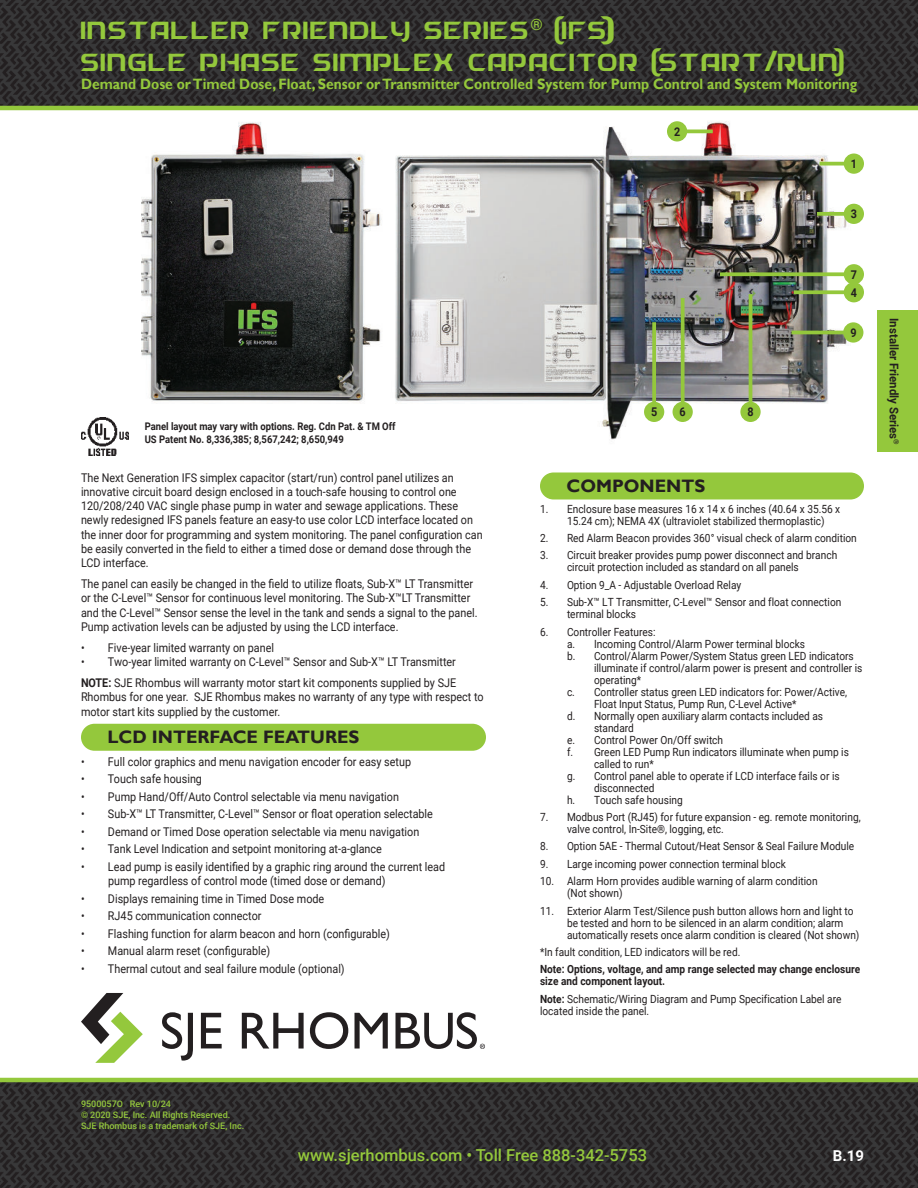
<style>
.page{position:relative;width:918px;height:1188px;background:#fff}
.page>*{position:absolute;margin:0;border:0;box-sizing:border-box;transform-origin:0 0}
.t1{font:27px/32.4px "HYDRO";letter-spacing:-.05em;color:#94c83c;scale:.75 1}
.t2{font:700 18px "Gill Sans";color:#231f20}
.t3{font:500 16.5px "Roboto";color:#94c83c}
.t4{font:700 15px "Gill Sans";color:#94c83c;scale:.92 1}
.t5{font:700 15px "Roboto";color:#fff}
.t6{font:12px/14.2px "Roboto";color:#231f20;scale:.9 1}
.t7{font:700 12px "Roboto";color:#231f20;scale:.95 1}
.t8{font:700 12px "Roboto";color:#231f20;scale:.9 1}
.t9{font:11.25px/12px "Roboto";color:#231f20;scale:.9 1}
.t10{font:700 11.25px/12px "Roboto";color:#231f20;scale:.9 1}
.t11{font:700 10.5px/12.6px "Roboto";color:#231f20;scale:.9 1}
.t12{font:500 9px/10.8px "Roboto";color:#94c83c}
.s1{font-weight:700}
</style>
<div class="page">
<img style="left:384px;top:110px;width:467px;height:330px">
<img style="left:0;top:1082px;width:918px;height:106px">
<img style="left:0;top:0;width:918px;height:106px">
<hr style="left:0;top:1078px;width:918px;height:4px;background:#94c83c">
<hr style="left:0;top:106px;width:918px;height:4px;background:#94c83c">
<svg style="left:162px;top:1012px;width:31px;height:49px"></svg>
<svg style="left:201px;top:1013px;width:21px;height:35px"></svg>
<svg style="left:242px;top:1013px;width:62px;height:36px"></svg>
<svg style="left:310px;top:1012px;width:38px;height:37px"></svg>
<svg style="left:355px;top:1013px;width:33px;height:36px"></svg>
<svg style="left:81px;top:993px;width:62px;height:70px"></svg>
<svg style="left:396px;top:1012px;width:89px;height:37px"></svg>
<img style="left:142px;top:118px;width:247px;height:286px">
<svg style="left:820px;top:162px;width:24px;height:4px"></svg>
<div style="left:844px;top:154px;width:20px;height:20px;background:#94c83c;border-radius:50%"></div>
<svg style="left:817px;top:212px;width:27px;height:4px"></svg>
<div style="left:844px;top:204px;width:20px;height:20px;background:#94c83c;border-radius:50%"></div>
<svg style="left:652px;top:322px;width:4px;height:80px"></svg>
<div style="left:644px;top:402px;width:20px;height:20px;background:#94c83c;border-radius:50%"></div>
<svg style="left:794px;top:290px;width:50px;height:4px"></svg>
<div style="left:844px;top:282px;width:20px;height:20px;background:#94c83c;border-radius:50%"></div>
<hr style="left:792px;top:331px;width:62px;height:3px;background:#94c83c">
<div style="left:843px;top:322px;width:20px;height:21px;background:#94c83c;border-radius:50%"></div>
<hr style="left:749px;top:294px;width:3px;height:112px;background:#94c83c">
<div style="left:740px;top:402px;width:21px;height:20px;background:#94c83c;border-radius:50%"></div>
<div style="left:540px;top:472px;width:324px;height:27px;background:#94c83c;border-radius:14px"></div>
<img style="left:81px;top:417px;width:47px;height:39px">
<div style="left:878px;top:310px;width:40px;height:142px;background:#94c83c"></div>
<div style="left:81px;top:724px;width:405px;height:27px;background:#94c83c;border-radius:14px"></div>
<hr style="left:680px;top:130px;width:33px;height:3px;background:#94c83c">
<div style="left:667px;top:121px;width:20px;height:21px;background:#94c83c;border-radius:50%"></div>
<svg style="left:681px;top:298px;width:4px;height:104px"></svg>
<div style="left:673px;top:402px;width:20px;height:20px;background:#94c83c;border-radius:50%"></div>
<svg style="left:720px;top:272px;width:124px;height:4px"></svg>
<div style="left:844px;top:264px;width:20px;height:20px;background:#94c83c;border-radius:50%"></div>
<h1 class="t1" style="left:81px;top:14px;width:1024px">INSTALLER FRIENDLY SERIES<sup>®</sup> (IFS)<br>SINGLE PHASE SIMPLEX CAPACITOR (START/RUN)</h1>
<p class="t4" style="left:81px;top:78px;width:845px">Demand Dose or Timed Dose, Float, Sensor or Transmitter Controlled System for Pump Control and System Monitoring</p>
<p class="t11" style="left:145px;top:421px;width:280px">Panel layout may vary with options. Reg. Cdn Pat. &amp; TM Off<br>US Patent No. 8,336,385; 8,567,242; 8,650,949</p>
<p class="t6" style="left:81px;top:471px;width:448px">The Next Generation IFS simplex capacitor (start/run) control panel utilizes an innovative circuit board design enclosed in a touch-safe housing to control one 120/208/240 VAC single phase pump in water and sewage applications. These newly redesigned IFS panels feature an easy-to use color LCD interface located on the inner door for programming and system monitoring. The panel configuration can be easily converted in the field to either a timed dose or demand dose through the LCD interface.</p>
<p class="t6" style="left:81px;top:576px;width:442px">The panel can easily be changed in the field to utilize floats, Sub-X™ LT Transmitter or the C-Level™ Sensor for continuous level monitoring. The Sub-X™LT Transmitter and the C-Level™ Sensor sense the level in the tank and sends a signal to the panel.<br>Pump activation levels can be adjusted by using the LCD interface.</p>
<p class="t6" style="left:81px;top:641px;width:216px">• Five-year limited warranty on panel</p>
<p class="t6" style="left:81px;top:652px;width:418px;line-height:21px">• Two-year limited warranty on C-Level™ Sensor and Sub-X™ LT Transmitter<br><span class="s1">NOTE:</span> SJE Rhombus will warranty motor start kit components supplied by SJE</p>
<p class="t6" style="left:81px;top:691px;width:449px">Rhombus for one year. SJE Rhombus makes no warranty of any type with respect to motor start kits supplied by the customer.</p>
<p class="t6" style="left:81px;top:755px;width:368px">• Full color graphics and menu navigation encoder for easy setup</p>
<p class="t6" style="left:81px;top:773px;width:136px">• Touch safe housing</p>
<p class="t6" style="left:81px;top:790px;width:355px">• Pump Hand/Off/Auto Control selectable via menu navigation</p>
<p class="t6" style="left:81px;top:807px;width:393px">• Sub-X™ LT Transmitter, C-Level™ Sensor or float operation selectable</p>
<p class="t6" style="left:81px;top:825px;width:377px">• Demand or Timed Dose operation selectable via menu navigation</p>
<p class="t6" style="left:81px;top:843px;width:336px">• Tank Level Indication and setpoint monitoring at-a-glance</p>
<p class="t6" style="left:108px;top:859px;width:376px;text-indent:-27px">• Lead pump is easily identified by a graphic ring around the current lead pump regardless of control mode (timed dose or demand)</p>
<p class="t6" style="left:81px;top:892px;width:272px">• Displays remaining time in Timed Dose mode</p>
<p class="t6" style="left:81px;top:910px;width:202px">• RJ45 communication connector</p>
<p class="t6" style="left:81px;top:926px;width:345px">• Flashing function for alarm beacon and horn (configurable)</p>
<p class="t6" style="left:81px;top:943px;width:212px">• Manual alarm reset (configurable)</p>
<p class="t6" style="left:81px;top:962px;width:295px">• Thermal cutout and seal failure module (optional)</p>
<h2 class="t2" style="left:108px;top:730px;width:253px">LCD INTERFACE FEATURES</h2>
<p class="t8" style="left:674px;top:126px;width:8px">2</p>
<p class="t8" style="left:651px;top:407px;width:8px">5</p>
<p class="t8" style="left:680px;top:407px;width:8px">6</p>
<h2 class="t2" style="left:567px;top:479px;width:140px">COMPONENTS</h2>
<p class="t8" style="left:748px;top:407px;width:8px">8</p>
<p class="t8" style="left:851px;top:159px;width:8px">1</p>
<p class="t8" style="left:851px;top:209px;width:8px">3</p>
<p class="t8" style="left:851px;top:269px;width:8px">7</p>
<p class="t8" style="left:851px;top:287px;width:8px">4</p>
<p class="t8" style="left:850px;top:328px;width:8px">9</p>
<p class="t9" style="left:567px;top:503px;width:305px;text-indent:-27px">1. Enclosure base measures 16 x 14 x 6 inches (40.64 x 35.56 x<br>15.24 cm); NEMA 4X (ultraviolet stabilized thermoplastic)</p>
<p class="t9" style="left:540px;top:533px;width:354px">2. Red Alarm Beacon provides 360° visual check of alarm condition</p>
<p class="t9" style="left:567px;top:550px;width:302px;text-indent:-27px">3. Circuit breaker provides pump power disconnect and branch circuit protection included as standard on all panels</p>
<p class="t9" style="left:540px;top:580px;width:225px">4. Option 9_A - Adjustable Overload Relay</p>
<p class="t9" style="left:567px;top:597px;width:306px;text-indent:-27px">5. Sub-X™ LT Transmitter, C-Level™ Sensor and float connection terminal blocks</p>
<p class="t9" style="left:540px;top:626px;width:130px">6. Controller Features:</p>
<p class="t9" style="left:567px;top:638px;width:266px">a. Incoming Control/Alarm Power terminal blocks</p>
<p class="t9" style="left:567px;top:650px;width:320px">b. Control/Alarm Power/System Status green LED indicators</p>
<p class="t9" style="left:594px;top:662px;width:300px">illuminate if control/alarm power is present and controller is</p>
<p class="t9" style="left:594px;top:674px;width:54px">operating*</p>
<p class="t9" style="left:567px;top:686px;width:313px">c. Controller status green LED indicators for: Power/Active,</p>
<p class="t9" style="left:594px;top:698px;width:227px">Float Input Status, Pump Run, C-Level Active*</p>
<p class="t9" style="left:567px;top:710px;width:286px">d. Normally open auxiliary alarm contacts included as</p>
<p class="t9" style="left:594px;top:722px;width:46px">standard</p>
<p class="t9" style="left:567px;top:734px;width:175px">e. Control Power On/Off switch</p>
<p class="t9" style="left:567px;top:746px;width:315px">f. Green LED Pump Run indicators illuminate when pump is</p>
<p class="t9" style="left:594px;top:758px;width:68px">called to run*</p>
<p class="t9" style="left:567px;top:770px;width:304px">g. Control panel able to operate if LCD interface fails or is</p>
<p class="t9" style="left:594px;top:782px;width:69px">disconnected</p>
<p class="t9" style="left:567px;top:794px;width:130px">h. Touch safe housing</p>
<p class="t9" style="left:567px;top:812px;width:328px;text-indent:-27px">7. Modbus Port (RJ45) for future expansion - eg. remote monitoring, valve control, In-Site®, logging, etc.</p>
<p class="t9" style="left:540px;top:841px;width:351px">8. Option 5AE - Thermal Cutout/Heat Sensor &amp; Seal Failure Module</p>
<p class="t9" style="left:540px;top:859px;width:275px">9. Large incoming power connection terminal block</p>
<p class="t9" style="left:567px;top:876px;width:280px;text-indent:-27px">10. Alarm Horn provides audible warning of alarm condition (Not shown)</p>
<p class="t9" style="left:567px;top:905px;width:326px;text-indent:-27px">11. Exterior Alarm Test/Silence push button allows horn and light to be tested and horn to be silenced in an alarm condition; alarm automatically resets once alarm condition is cleared (Not shown)</p>
<p class="t9" style="left:540px;top:947px;width:224px">*In fault condition, LED indicators will be red.</p>
<p class="t10" style="left:540px;top:964px;width:357px">Note: Options, voltage, and amp range selected may change enclosure size and component layout.</p>
<p class="t9" style="left:540px;top:994px;width:337px"><span class="s1">Note:</span> Schematic/Wiring Diagram and Pump Specification Label are located inside the panel.</p>
<p class="t7" style="left:899px;top:318px;width:135px;rotate:90deg">Installer Friendly Series<sup>®</sup></p>
<p class="t12" style="left:81px;top:1099px;width:165px">9500057O Rev 10/24<br>© 2020 SJE, Inc. All Rights Reserved.<br>SJE Rhombus is a trademark of SJE, Inc.</p>
<h3 class="t3" style="left:298px;top:1148px;width:351px">www.sjerhombus.com • Toll Free 888-342-5753</h3>
<p class="t5" style="left:833px;top:1149px;width:33px">B.19</p>
</div>
